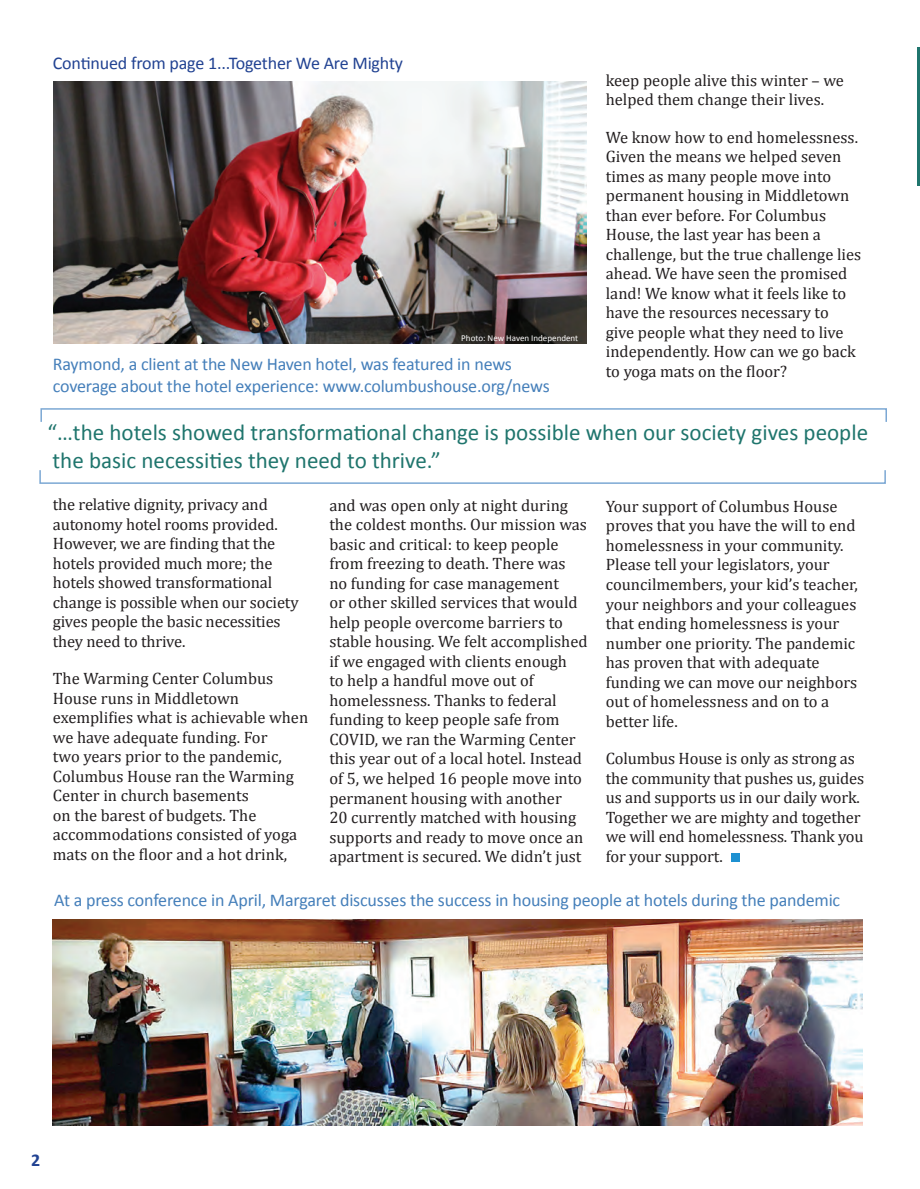
<style>
.page{position:relative;width:920px;height:1189px;background:#fff}
.page>*{position:absolute;margin:0;border:0;box-sizing:border-box;transform-origin:0 0}
.t1{font:23.1px/27.3px "Calibri";color:#1f756d}
.t2{font:18px/22.5px "Calibri";letter-spacing:-.01em;color:#457fba}
.t3{font:18px "Calibri";letter-spacing:-.01em;color:#214292}
.t4{font:700 18px "Calibri";color:#214292}
.t5{font:16.5px/19.5px "Cambria";color:#231f20}
.t6{font:9px "Calibri";color:#fff}
</style>
<div class="page">
<hr style="left:917px;top:48px;width:3px;height:138px;background:#1f756d">
<div style="left:730px;top:852px;width:9px;height:9px;background:#1e91d1"></div>
<img style="left:53px;top:82px;width:533px;height:262px">
<img style="left:53px;top:919px;width:809px;height:206px">
<div style="left:40px;top:408px;width:847px;height:14px;border:2px solid #7ca8d4"></div>
<div style="left:39px;top:469px;width:847px;height:15px;border:2px solid #7ca8d4"></div>
<p class="t3" style="left:53px;top:52px;width:352px">Continued from page 1...Together We Are Mighty</p>
<p class="t6" style="left:461px;top:332px;width:118px">Photo: New Haven Independent</p>
<p class="t2" style="left:53px;top:352px;width:498px">Raymond, a client at the New Haven hotel, was featured in news coverage about the hotel experience: www.columbushouse.org/news</p>
<p class="t5" style="left:606px;top:70px;width:240px">keep people alive this winter – we helped them change their lives.</p>
<p class="t5" style="left:606px;top:127px;width:257px">We know how to end homelessness.<br>Given the means we helped seven times as many people move into permanent housing in Middletown than ever before. For Columbus<br>House, the last year has been a challenge, but the true challenge lies ahead. We have seen the promised land! We know what it feels like to have the resources necessary to give people what they need to live independently. How can we go back to yoga mats on the floor?</p>
<h1 class="t1" style="left:47px;top:419px;width:822px">“…the hotels showed transformational change is possible when our society gives people the basic necessities they need to thrive.”</h1>
<p class="t5" style="left:53px;top:495px;width:247px">the relative dignity, privacy and autonomy hotel rooms provided.<br>However, we are finding that the hotels provided much more; the hotels showed transformational change is possible when our society gives people the basic necessities they need to thrive.</p>
<p class="t5" style="left:53px;top:669px;width:257px">The Warming Center Columbus<br>House runs in Middletown exemplifies what is achievable when we have adequate funding. For<br>two years prior to the pandemic,<br>Columbus House ran the Warming<br>Center in church basements<br>on the barest of budgets. The accommodations consisted of yoga mats on the floor and a hot drink,</p>
<p class="t5" style="left:329px;top:495px;width:260px">and was open only at night during the coldest months. Our mission was basic and critical: to keep people from freezing to death. There was no funding for case management<br>or other skilled services that would help people overcome barriers to stable housing. We felt accomplished if we engaged with clients enough<br>to help a handful move out of homelessness. Thanks to federal funding to keep people safe from COVID, we ran the Warming Center this year out of a local hotel. Instead of 5, we helped 16 people move into permanent housing with another<br>20 currently matched with housing supports and ready to move once an apartment is secured. We didn’t just</p>
<p class="t5" style="left:606px;top:496px;width:253px">Your support of Columbus House proves that you have the will to end homelessness in your community.<br>Please tell your legislators, your councilmembers, your kid’s teacher, your neighbors and your colleagues that ending homelessness is your number one priority. The pandemic has proven that with adequate funding we can move our neighbors out of homelessness and on to a better life.</p>
<p class="t5" style="left:606px;top:748px;width:260px">Columbus House is only as strong as the community that pushes us, guides us and supports us in our daily work.<br>Together we are mighty and together we will end homelessness. Thank you for your support.</p>
<p class="t2" style="left:54px;top:888px;width:787px">At a press conference in April, Margaret discusses the success in housing people at hotels during the pandemic</p>
<p class="t4" style="left:31px;top:1148px;width:11px">2</p>
</div>
